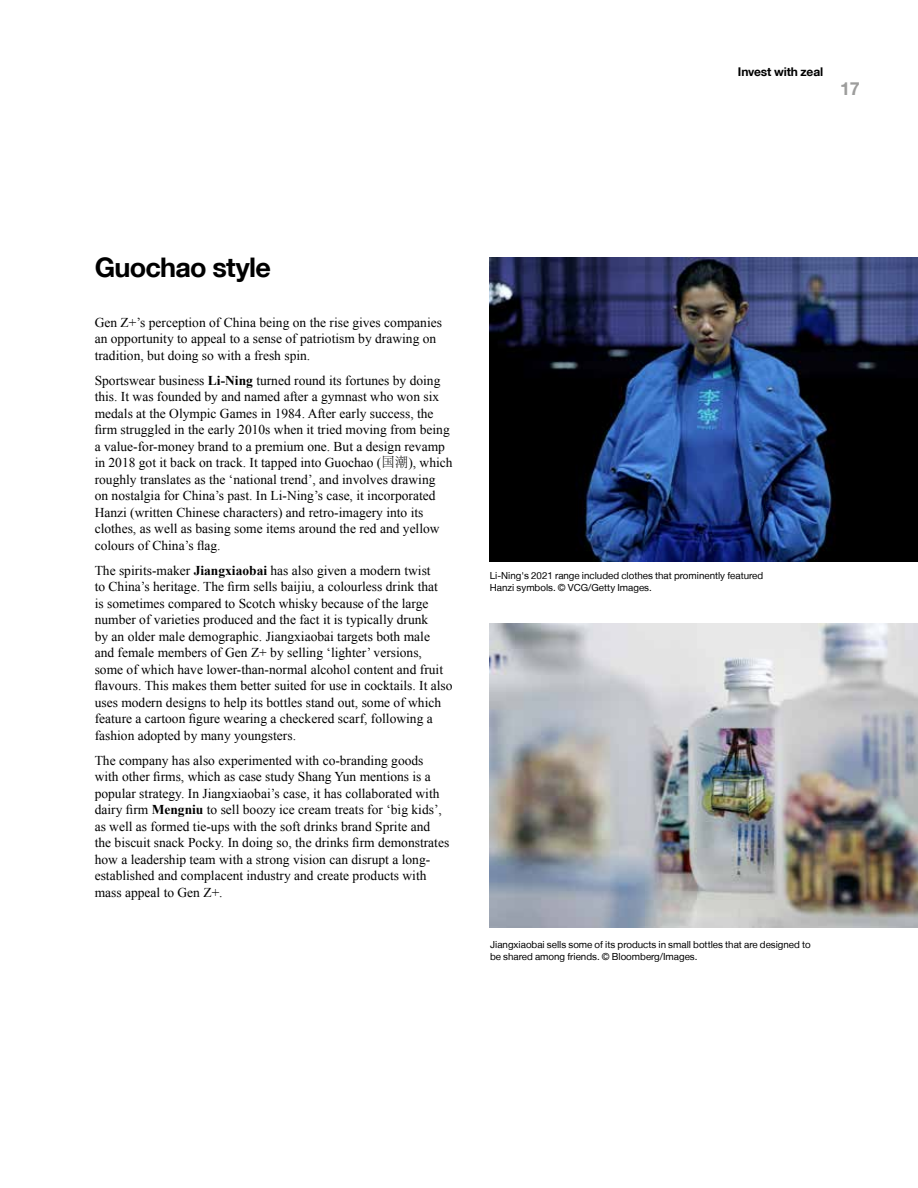
<style>
.page{position:relative;width:918px;height:1188px;background:#fff}
.page>*{position:absolute;margin:0;border:0;box-sizing:border-box;transform-origin:0 0}
.t1{font:700 27px "Helvetica Neue LT";letter-spacing:-.025em;color:#000}
.t2{font:700 18px "Helvetica Neue";color:#9d9d9c}
.t3{font:13.5px/16.5px "Times New Roman";color:#000}
.t4{font:700 12px "Helvetica Neue LT";letter-spacing:-.01em;color:#000}
.t5{font:9.75px/12px "Helvetica Neue LT";color:#000}
.s1{font-weight:700}
.s2{font-family:"Adobe Song Std";font-weight:300}
</style>
<div class="page">
<img style="left:490px;top:257px;width:428px;height:304px">
<img style="left:490px;top:624px;width:428px;height:304px">
<p class="t4" style="left:738px;top:65px;width:87px">Invest with zeal</p>
<h2 class="t2" style="left:840px;top:75px;width:21px">17</h2>
<h1 class="t1" style="left:95px;top:250px;width:178px">Guochao style</h1>
<p class="t3" style="left:95px;top:314px;width:349px">Gen Z+’s perception of China being on the rise gives companies an opportunity to appeal to a sense of patriotism by drawing on tradition, but doing so with a fresh spin.</p>
<p class="t3" style="left:95px;top:372px;width:359px">Sportswear business <span class="s1">Li-Ning</span> turned round its fortunes by doing this. It was founded by and named after a gymnast who won six medals at the Olympic Games in 1984. After early success, the firm struggled in the early 2010s when it tried moving from being a value-for-money brand to a premium one. But a design revamp in 2018 got it back on track. It tapped into Guochao (<span class="s2">国潮</span>), which roughly translates as the ‘national trend’, and involves drawing<br>on nostalgia for China’s past. In Li-Ning’s case, it incorporated Hanzi (written Chinese characters) and retro-imagery into its clothes, as well as basing some items around the red and yellow colours of China’s flag.</p>
<p class="t3" style="left:95px;top:562px;width:359px">The spirits-maker <span class="s1">Jiangxiaobai</span> has also given a modern twist<br>to China’s heritage. The firm sells baijiu, a colourless drink that<br>is sometimes compared to Scotch whisky because of the large number of varieties produced and the fact it is typically drunk<br>by an older male demographic. Jiangxiaobai targets both male and female members of Gen Z+ by selling ‘lighter’ versions, some of which have lower-than-normal alcohol content and fruit flavours. This makes them better suited for use in cocktails. It also uses modern designs to help its bottles stand out, some of which feature a cartoon figure wearing a checkered scarf, following a fashion adopted by many youngsters.</p>
<p class="t3" style="left:95px;top:752px;width:356px">The company has also experimented with co-branding goods with other firms, which as case study Shang Yun mentions is a popular strategy. In Jiangxiaobai’s case, it has collaborated with dairy firm <span class="s1">Mengniu</span> to sell boozy ice cream treats for ‘big kids’, as well as formed tie-ups with the soft drinks brand Sprite and the biscuit snack Pocky. In doing so, the drinks firm demonstrates how a leadership team with a strong vision can disrupt a long&shy;established and complacent industry and create products with mass appeal to Gen Z+.</p>
<p class="t5" style="left:490px;top:569px;width:275px">Li-Ning's 2021 range included clothes that prominently featured<br>Hanzi symbols. © VCG/Getty Images.</p>
<p class="t5" style="left:490px;top:939px;width:322px">Jiangxiaobai sells some of its products in small bottles that are designed to be shared among friends. © Bloomberg/Images.</p>
</div>
